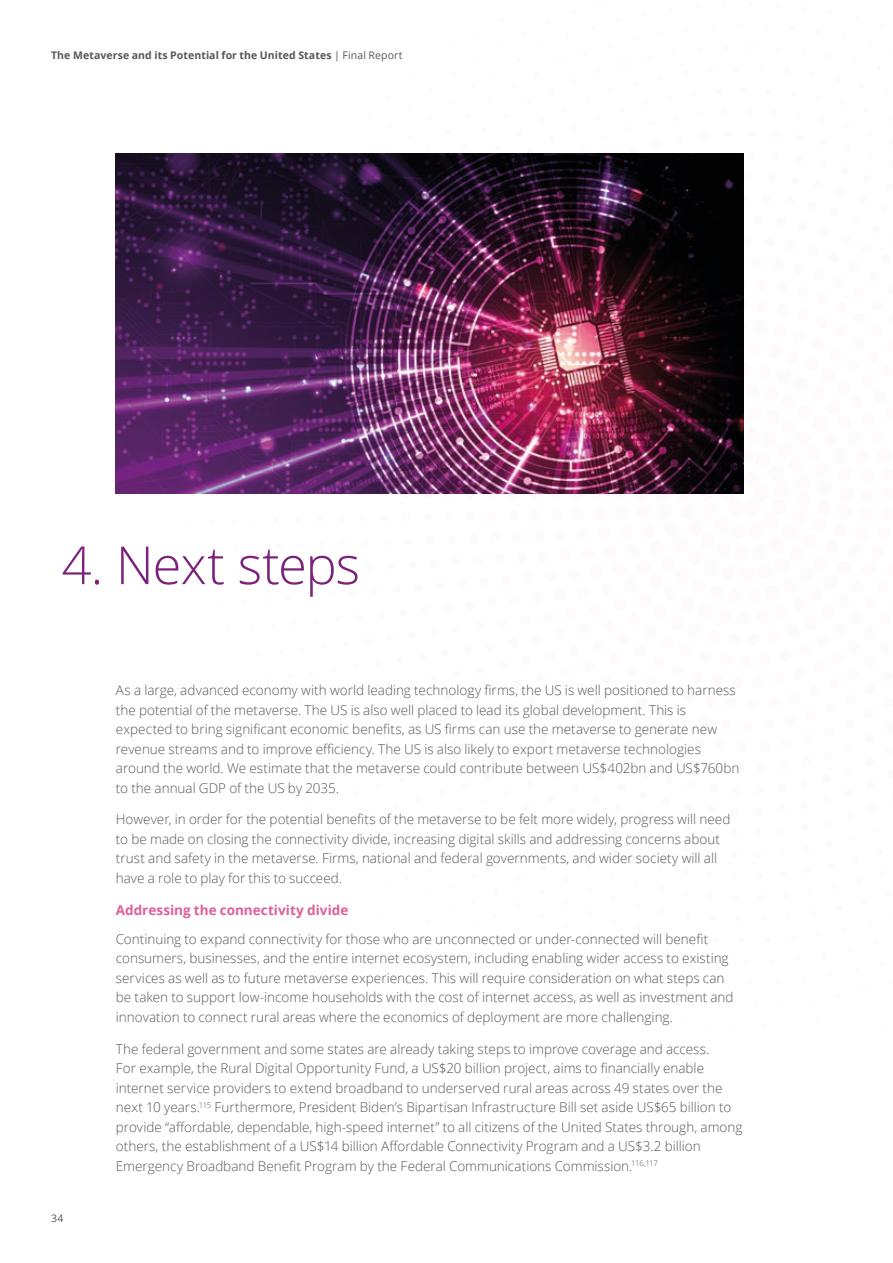
<style>
.page{position:relative;width:893px;height:1263px;background:#fff}
.page>*{position:absolute;margin:0;border:0;box-sizing:border-box;transform-origin:0 0}
.Story_heading_light{font:300 52.5px "Open Sans";letter-spacing:-.02em;color:#7c217c}
.Body_copy__8_5_12pt{font:300 13.5px/19.5px "Open Sans";color:#575756}
.Subhead_A__8_5_12pt{font:700 13.5px "Open Sans";color:#df5e99}
.t1{font:700 10.5px "Open Sans";letter-spacing:.01em;color:#575756}
.t2{font:10.5px "Open Sans";color:#575756}
.s1{font-weight:400}
</style>
<div class="page">
<img style="left:116px;top:153px;width:627px;height:340px">
<p class="t1" style="left:51px;top:48px;width:353px">The Metaverse and its Potential for the United States <span class="s1">| Final Report</span></p>
<p class="Story_heading_light" style="left:62px;top:529px;width:300px">4. Next steps</p>
<p class="t2" style="left:51px;top:1211px;width:14px">34</p>
<p class="Body_copy__8_5_12pt" style="left:116px;top:680px;width:625px">As a large, advanced economy with world leading technology firms, the US is well positioned to harness the potential of the metaverse. The US is also well placed to lead its global development. This is expected to bring significant economic benefits, as US firms can use the metaverse to generate new revenue streams and to improve efficiency. The US is also likely to export metaverse technologies around the world. We estimate that the metaverse could contribute between US$402bn and US$760bn to the annual GDP of the US by 2035.</p>
<p class="Body_copy__8_5_12pt" style="left:116px;top:809px;width:616px">However, in order for the potential benefits of the metaverse to be felt more widely, progress will need to be made on closing the connectivity divide, increasing digital skills and addressing concerns about trust and safety in the metaverse. Firms, national and federal governments, and wider society will all have a role to play for this to succeed.</p>
<p class="Subhead_A__8_5_12pt" style="left:116px;top:900px;width:234px">Addressing the connectivity divide</p>
<p class="Body_copy__8_5_12pt" style="left:116px;top:929px;width:619px">Continuing to expand connectivity for those who are unconnected or under‑connected will benefit consumers, businesses, and the entire internet ecosystem, including enabling wider access to existing services as well as to future metaverse experiences. This will require consideration on what steps can be taken to support low‑income households with the cost of internet access, as well as investment and innovation to connect rural areas where the economics of deployment are more challenging.</p>
<p class="Body_copy__8_5_12pt" style="left:116px;top:1039px;width:628px">The federal government and some states are already taking steps to improve coverage and access.<br>For example, the Rural Digital Opportunity Fund, a US$20 billion project, aims to financially enable internet service providers to extend broadband to underserved rural areas across 49 states over the next 10 years.<sup>115</sup> Furthermore, President Biden’s Bipartisan Infrastructure Bill set aside US$65 billion to provide “affordable, dependable, high‑speed internet” to all citizens of the United States through, among others, the establishment of a US$14 billion Affordable Connectivity Program and a US$3.2 billion Emergency Broadband Benefit Program by the Federal Communications Commission.<sup>116,117</sup></p>
</div>
